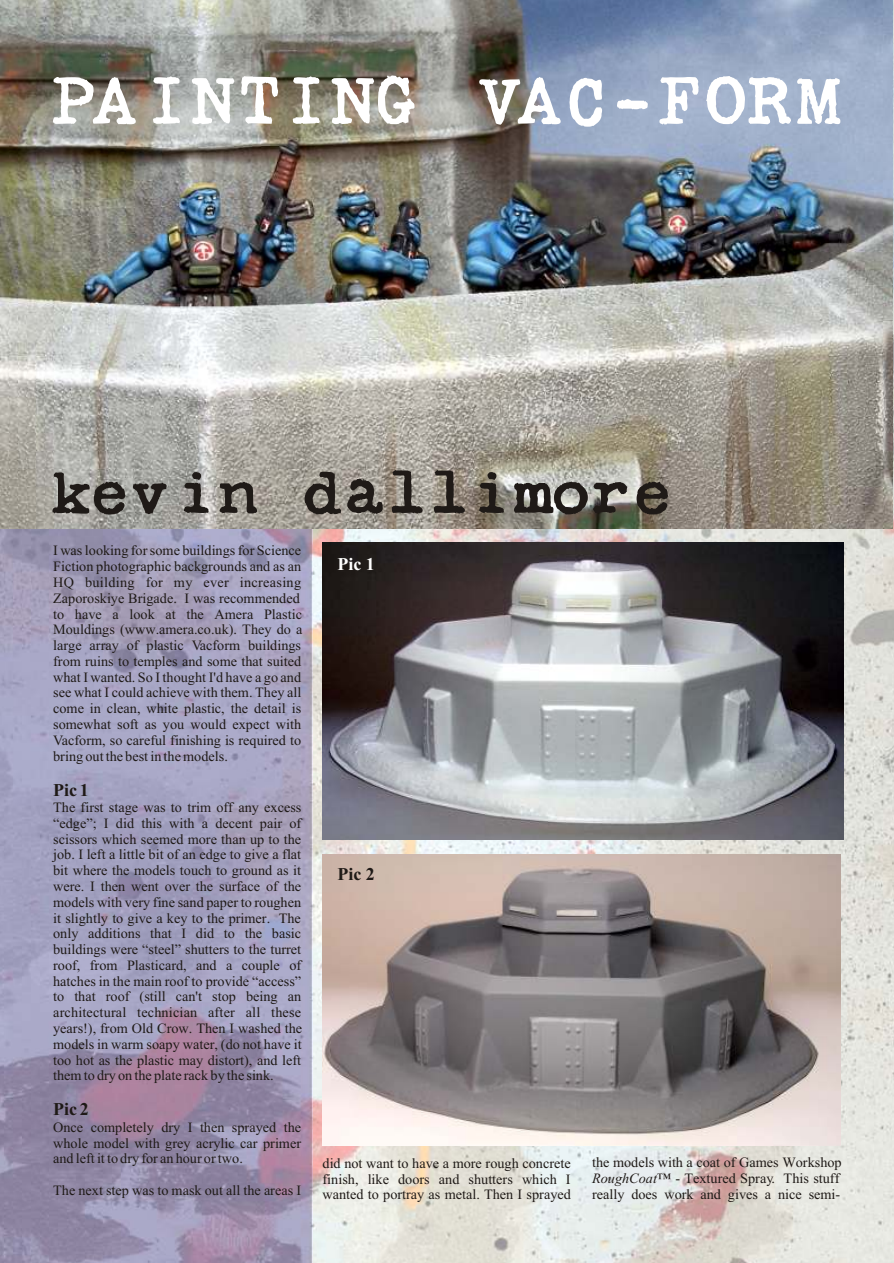
<style>
.page{position:relative;width:894px;height:1263px;background:#fff}
.page>*{position:absolute;margin:0;border:0;box-sizing:border-box;transform-origin:0 0}
.t1{font:79.5px "Secret Service Typewriter";color:#fff}
.t2{font:72px "Secret Service Typewriter";color:#1f1a17}
.t3{font:700 18px "Times New Roman";color:#1f1a17}
.t4{font:700 18px "Times New Roman";color:#fff}
.t5{font:14.25px/15.8px "Times New Roman";color:#1f1a17;text-align:justify}
.s1{font-style:italic}
</style>
<div class="page">
<img style="left:312px;top:0;width:582px;height:1263px">
<img style="left:0;top:529px;width:312px;height:734px">
<img style="left:0;top:0;width:893px;height:529px">
<img style="left:323px;top:543px;width:520px;height:297px">
<img style="left:323px;top:854px;width:517px;height:292px">
<h1 class="t1" style="left:50px;top:50px;width:794px">PAINTING VAC-FORM</h1>
<h2 class="t2" style="left:50px;top:446px;width:625px">kevin dallimore</h2>
<p class="t5" style="left:53px;top:544px;width:251px;text-align:left">I was looking for some buildings for Science Fiction photographic backgrounds and as an HQ building for my ever increasing Zaporoskiye Brigade. I was recommended to have a look at the Amera Plastic Mouldings (www.amera.co.uk). They do a large array of plastic Vacform buildings from ruins to temples and some that suited what I wanted. So I thought I'd have a go and see what I could achieve with them. They all come in clean, white plastic, the detail is somewhat soft as you would expect with Vacform, so careful finishing is required to bring out the best in the models.</p>
<p class="t3" style="left:53px;top:783px;width:37px">Pic 1</p>
<p class="t5" style="left:53px;top:801px;width:251px">The first stage was to trim off any excess “edge”; I did this with a decent pair of scissors which seemed more than up to the job. I left a little bit of an edge to give a flat bit where the models touch to ground as it were. I then went over the surface of the models with very fine sand paper to roughen it slightly to give a key to the primer. The only additions that I did to the basic buildings were “steel” shutters to the turret roof, from Plasticard, and a couple of hatches in the main roof to provide “access” to that roof (still can't stop being an architectural technician after all these years!), from Old Crow. Then I washed the models in warm soapy water, (do not have it too hot as the plastic may distort), and left them to dry on the plate rack by the sink.</p>
<p class="t3" style="left:53px;top:1103px;width:37px">Pic 2</p>
<p class="t5" style="left:53px;top:1121px;width:249px">Once completely dry I then sprayed the whole model with grey acrylic car primer and left it to dry for an hour or two.</p>
<p class="t5" style="left:53px;top:1184px;width:249px">The next step was to mask out all the areas I</p>
<p class="t4" style="left:337px;top:557px;width:39px">Pic 1</p>
<p class="t3" style="left:337px;top:868px;width:39px">Pic 2</p>
<p class="t5" style="left:323px;top:1157px;width:250px">did not want to have a more rough concrete finish, like doors and shutters which I wanted to portray as metal. Then I sprayed</p>
<p class="t5" style="left:592px;top:1156px;width:251px;text-align:left">the models with a coat of Games Workshop<br><span class="s1">RoughCoat</span>™ - Textured Spray. This stuff really does work and gives a nice semi-</p>
</div>
